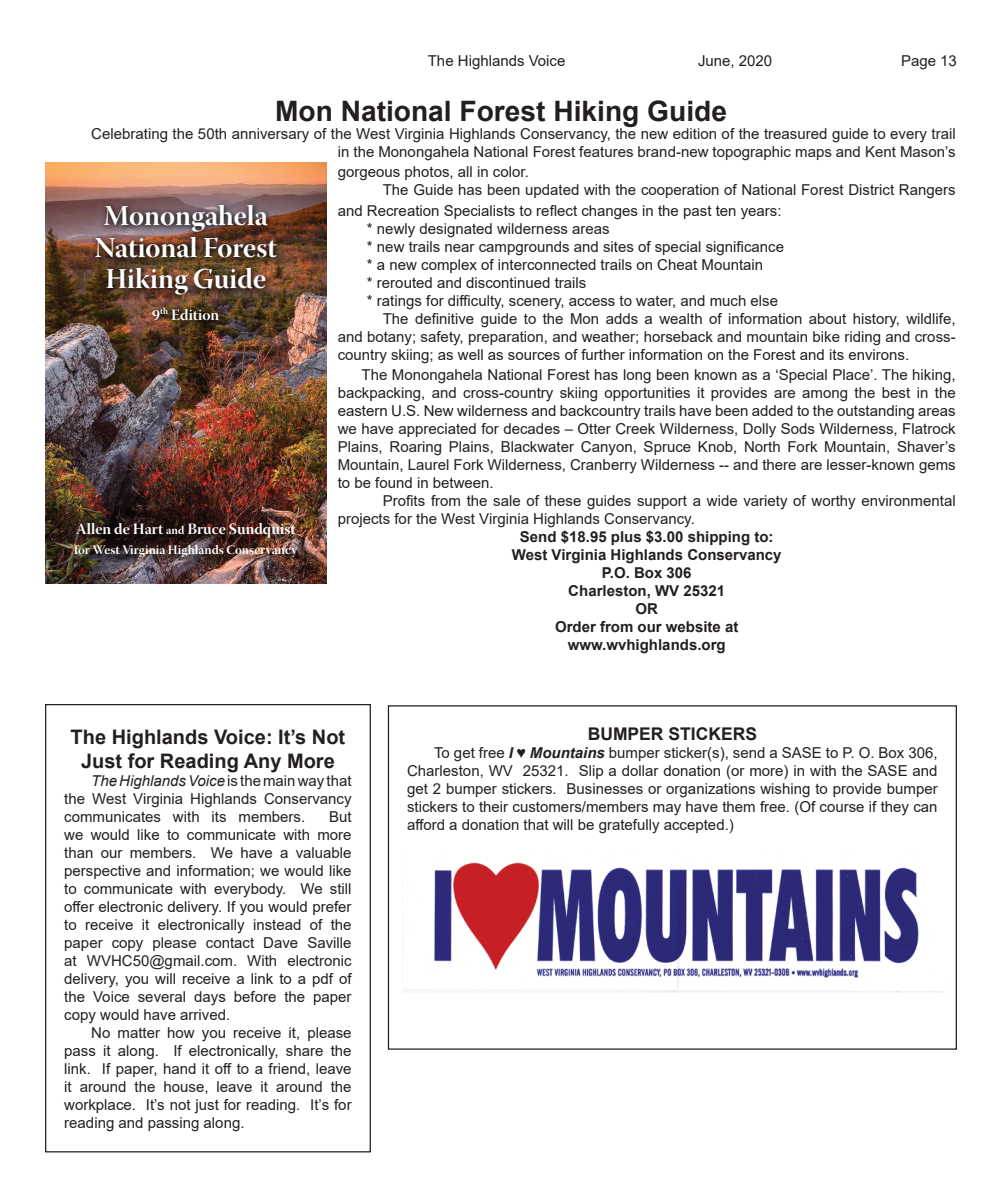
<style>
.page{position:relative;width:1002px;height:1204px;background:#fff}
.page>*{position:absolute;margin:0;border:0;box-sizing:border-box;transform-origin:0 0}
.t1{font:28.62px/31.2px "Warnock Pro Bold Disp";color:#fff;text-align:center}
.t2{font:700 28.12px "Arial";color:#231f20}
.t3{font:700 20px/24px "Arial";color:#231f20;text-align:center}
.t4{font:700 17.5px "Arial";color:#231f20}
.t5{font:15.62px "Warnock Pro Bold Disp";color:#fff}
.t6{font:15px/18px "Arial";color:#231f20;text-align:justify}
.t7{font:700 15px/18px "Arial";color:#231f20;text-align:center}
.t8{font:13px "Warnock Pro Bold Disp";color:#fff}
.s1{font-size:11.75px}
.s2{font-style:italic}
.s3{font-weight:700;font-style:italic}
</style>
<div class="page">
<img style="left:403px;top:862px;width:540px;height:130px">
<div style="left:45px;top:704px;width:326px;height:448px;border:1px solid #231f20"></div>
<img style="left:45px;top:162px;width:281px;height:422px">
<div style="left:90px;top:200px;width:194px;height:128px;background:#040503;opacity:.85"></div>
<div style="left:75px;top:525px;width:229px;height:41px;background:#040503;opacity:.75"></div>
<p class="t6" style="left:428px;top:52px;width:139px">The Highlands Voice</p>
<p class="t6" style="left:698px;top:52px;width:76px">June, 2020</p>
<p class="t6" style="left:900px;top:52px;width:57px">Page 13</p>
<h2 class="t2" style="left:275px;top:91px;width:453px">Mon National Forest Hiking Guide</h2>
<p class="t6" style="left:91px;top:125px;width:865px;text-align:right">Celebrating the 50th anniversary of the West Virginia Highlands Conservancy, the new edition of the treasured guide to every trail in the Monongahela National Forest features brand-new topographic maps and Kent Mason’s</p>
<p class="t6" style="left:383px;top:163px;width:574px;text-indent:-45px">gorgeous photos, all in color.<br>The Guide has been updated with the cooperation of National Forest District Rangers</p>
<p class="t6" style="left:338px;top:201px;width:445px">and Recreation Specialists to reflect changes in the past ten years:</p>
<p class="t6" style="left:367px;top:219px;width:244px">* newly designated wilderness areas</p>
<p class="t6" style="left:367px;top:237px;width:418px">* new trails near campgrounds and sites of special significance</p>
<p class="t6" style="left:367px;top:255px;width:398px">* a new complex of interconnected trails on Cheat Mountain</p>
<p class="t6" style="left:367px;top:273px;width:221px">* rerouted and discontinued trails</p>
<p class="t6" style="left:367px;top:291px;width:412px">* ratings for difficulty, scenery, access to water, and much else</p>
<p class="t6" style="left:383px;top:309px;width:574px">The definitive guide to the Mon adds a wealth of information about history, wildlife,</p>
<p class="t6" style="left:338px;top:327px;width:619px">and botany; safety, preparation, and weather; horseback and mountain bike riding and cross-</p>
<p class="t6" style="left:338px;top:345px;width:573px">country skiing; as well as sources of further information on the Forest and its environs.</p>
<p class="t6" style="left:338px;top:365px;width:619px;text-indent:24px">The Monongahela National Forest has long been known as a ‘Special Place’. The hiking, backpacking, and cross-country skiing opportunities it provides are among the best in the eastern U.S. New wilderness and backcountry trails have been added to the outstanding areas we have appreciated for decades – Otter Creek Wilderness, Dolly Sods Wilderness, Flatrock Plains, Roaring Plains, Blackwater Canyon, Spruce Knob, North Fork Mountain, Shaver’s Mountain, Laurel Fork Wilderness, Cranberry Wilderness -- and there are lesser-known gems to be found in between.</p>
<p class="t6" style="left:338px;top:491px;width:619px;text-indent:45px">Profits from the sale of these guides support a wide variety of worthy environmental projects for the West Virginia Highlands Conservancy.</p>
<p class="t7" style="left:512px;top:528px;width:271px">Send $18.95 plus $3.00 shipping to:<br>West Virginia Highlands Conservancy<br>P.O. Box 306<br>Charleston, WV 25321<br>OR<br>Order from our website at www.wvhighlands.org</p>
<h1 class="t1" style="left:94px;top:200px;width:184px">Monongahela<br>National Forest<br>Hiking Guide</h1>
<p class="t5" style="left:152px;top:305px;width:69px">9<sup>th</sup> Edition</p>
<p class="t5" style="left:76px;top:519px;width:221px">Allen de Hart <span class="s1">and</span> Bruce Sundquist</p>
<p class="t8" style="left:74px;top:541px;width:224px">for West Virginia Highlands Conservancy</p>
<h3 class="t3" style="left:71px;top:725px;width:276px">The Highlands Voice: It’s Not<br>Just for Reading Any More</h3>
<p class="t6" style="left:64px;top:771px;width:289px;text-indent:27px"><span class="s2">The Highlands Voice</span> is the main way that the West Virginia Highlands Conservancy communicates with its members.</p>
<p class="t6" style="left:64px;top:807px;width:289px;text-indent:265px">But we would like to communicate with more than our members. We have a valuable perspective and information; we would like to communicate with everybody. We still offer electronic delivery. If you would prefer to receive it electronically instead of the paper copy please contact Dave Saville at WVHC50@gmail.com. With electronic delivery, you will receive a link to a pdf of the Voice several days before the paper copy would have arrived.</p>
<p class="t6" style="left:64px;top:1023px;width:289px;text-indent:27px">No matter how you receive it, please pass it along. If electronically, share the link. If paper, hand it off to a friend, leave it around the house, leave it around the workplace. It’s not just for reading. It’s for reading and passing along.</p>
<p class="t4" style="left:587px;top:722px;width:171px">BUMPER STICKERS</p>
<p class="t6" style="left:407px;top:744px;width:532px;text-indent:27px">To get free <span class="s3">I ♥ Mountains</span> bumper sticker(s), send a SASE to P. O. Box 306, Charleston, WV 25321. Slip a dollar donation (or more) in with the SASE and get 2 bumper stickers. Businesses or organizations wishing to provide bumper stickers to their customers/members may have them free. (Of course if they can afford a donation that will be gratefully accepted.)</p>
</div>
